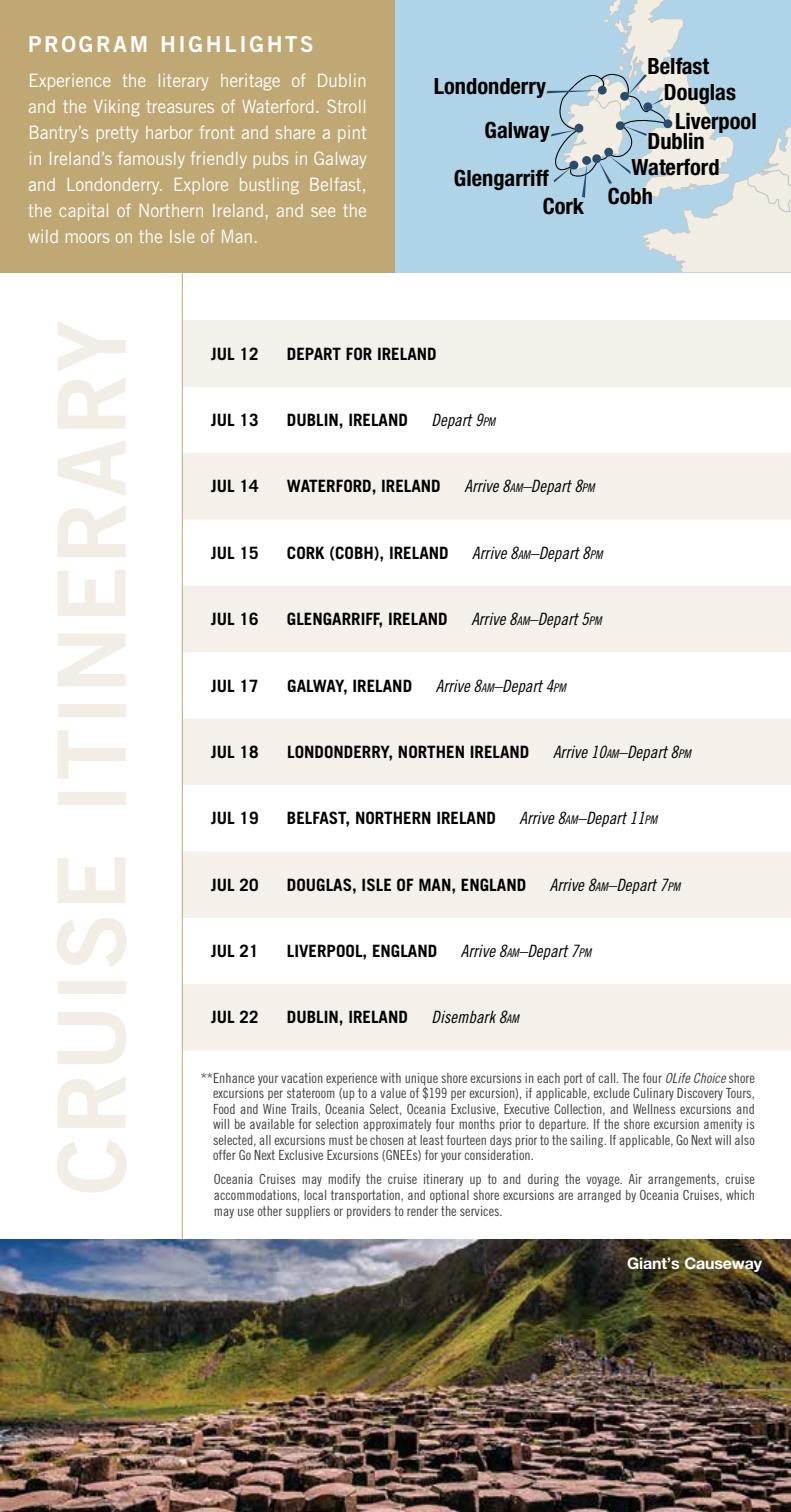
<style>
.page{position:relative;width:791px;height:1512px;background:#fff}
.page>*{position:absolute;margin:0;border:0;box-sizing:border-box;transform-origin:0 0}
.t1{font:94px "Trade Gothic LT Std Bd 2";letter-spacing:.02em;color:#f2eee5}
.t2{font:700 condensed 22.4px/28.6px "Helvetica Neue LT Std";color:#000}
.t3{font:22px "Trade Gothic LT Std Bd 2";letter-spacing:.12em;color:#fff}
.t4{font:18.4px/26px "Trade Gothic LT Std";letter-spacing:-.01em;color:#fff;text-align:justify;scale:.96 1}
.t5{font:700 17px "Trade Gothic LT Std";color:#000}
.t6{font:17px "Trade Gothic LT Std Cn 18 Obl";color:#000}
.t7{font:700 16px "Helvetica Neue LT Std";letter-spacing:-.01em;color:#fff}
.t8{font:14px/15.4px "Trade Gothic LT Std Cn 18";color:#414042;text-align:justify}
.s1{font-size:11.8px}
.s2{font-family:"Trade Gothic LT Std Cn 18 Obl"}
</style>
<div class="page">
<div style="left:0;top:0;width:395px;height:272px;background:#bfa874"></div>
<div style="left:182px;top:320px;width:608px;height:67px;background:#f4f1ea"></div>
<svg style="left:183px;top:453px;width:607px;height:598px;fill:#f5f1ea"></svg>
<hr style="left:182px;top:272px;width:1px;height:1240px;background:#bfa874">
<img style="left:0;top:1240px;width:790px;height:272px">
<div style="left:395px;top:0;width:395px;height:272px;background:#afd4e7"></div>
<svg style="left:546px;top:0;width:244px;height:272px"></svg>
<div style="left:663px;top:119px;width:8px;height:9px;background:#294c6a;border-radius:50%"></div>
<h3 class="t3" style="left:28px;top:30px;width:287px">PROGRAM HIGHLIGHTS</h3>
<p class="t4" style="left:28px;top:67px;width:354px">Experience the literary heritage of Dublin and the Viking treasures of Waterford. Stroll Bantry’s pretty harbor front and share a pint in Ireland’s famously friendly pubs in Galway and Londonderry. Explore bustling Belfast, the capital of Northern Ireland, and see the wild moors on the Isle of Man.</p>
<h2 class="t2" style="left:647px;top:51px;width:63px">Belfast</h2>
<h2 class="t2" style="left:433px;top:72px;width:114px">Londonderry</h2>
<h2 class="t2" style="left:674px;top:77px;width:83px;line-height:29.6px;text-indent:-11px">Douglas<br>Liverpool</h2>
<h2 class="t2" style="left:484px;top:115px;width:67px">Galway</h2>
<h2 class="t2" style="left:647px;top:127px;width:59px">Dublin</h2>
<h2 class="t2" style="left:542px;top:163px;width:43px;text-indent:-89px">Glengarriff<br>Cork</h2>
<h2 class="t2" style="left:631px;top:153px;width:89px">Waterford</h2>
<h2 class="t2" style="left:607px;top:182px;width:47px">Cobh</h2>
<h1 class="t1" style="left:34px;top:1195px;width:877px;rotate:-90deg">CRUISE ITINERARY</h1>
<p class="t5" style="left:211px;top:343px;width:49px">JUL 12</p>
<p class="t5" style="left:287px;top:343px;width:151px">DEPART FOR IRELAND</p>
<p class="t5" style="left:211px;top:410px;width:49px">JUL 13</p>
<p class="t5" style="left:287px;top:410px;width:122px">DUBLIN, IRELAND</p>
<p class="t6" style="left:431px;top:410px;width:65px">Depart 9<span class="s1">PM</span></p>
<p class="t5" style="left:211px;top:476px;width:49px">JUL 14</p>
<p class="t5" style="left:287px;top:476px;width:155px">WATERFORD, IRELAND</p>
<p class="t6" style="left:464px;top:476px;width:131px">Arrive 8<span class="s1">AM</span>–Depart 8<span class="s1">PM</span></p>
<p class="t5" style="left:211px;top:542px;width:49px">JUL 15</p>
<p class="t5" style="left:287px;top:542px;width:163px">CORK (COBH), IRELAND</p>
<p class="t6" style="left:472px;top:543px;width:131px">Arrive 8<span class="s1">AM</span>–Depart 8<span class="s1">PM</span></p>
<p class="t5" style="left:211px;top:609px;width:49px">JUL 16</p>
<p class="t5" style="left:287px;top:609px;width:162px">GLENGARRIFF, IRELAND</p>
<p class="t6" style="left:471px;top:609px;width:131px">Arrive 8<span class="s1">AM</span>–Depart 5<span class="s1">PM</span></p>
<p class="t5" style="left:211px;top:675px;width:49px">JUL 17</p>
<p class="t5" style="left:287px;top:675px;width:126px">GALWAY, IRELAND</p>
<p class="t6" style="left:435px;top:675px;width:131px">Arrive 8<span class="s1">AM</span>–Depart 4<span class="s1">PM</span></p>
<p class="t5" style="left:211px;top:741px;width:49px">JUL 18</p>
<p class="t5" style="left:287px;top:741px;width:243px">LONDONDERRY, NORTHEN IRELAND</p>
<p class="t6" style="left:552px;top:742px;width:139px">Arrive 10<span class="s1">AM</span>–Depart 8<span class="s1">PM</span></p>
<p class="t5" style="left:211px;top:808px;width:49px">JUL 19</p>
<p class="t5" style="left:287px;top:808px;width:210px">BELFAST, NORTHERN IRELAND</p>
<p class="t6" style="left:519px;top:808px;width:139px">Arrive 8<span class="s1">AM</span>–Depart 11<span class="s1">PM</span></p>
<p class="t5" style="left:211px;top:874px;width:49px">JUL 20</p>
<p class="t5" style="left:287px;top:874px;width:241px">DOUGLAS, ISLE OF MAN, ENGLAND</p>
<p class="t6" style="left:549px;top:875px;width:131px">Arrive 8<span class="s1">AM</span>–Depart 7<span class="s1">PM</span></p>
<p class="t5" style="left:211px;top:941px;width:49px">JUL 21</p>
<p class="t5" style="left:287px;top:941px;width:152px">LIVERPOOL, ENGLAND</p>
<p class="t6" style="left:460px;top:941px;width:131px">Arrive 8<span class="s1">AM</span>–Depart 7<span class="s1">PM</span></p>
<p class="t5" style="left:211px;top:1007px;width:49px">JUL 22</p>
<p class="t5" style="left:287px;top:1007px;width:122px">DUBLIN, IRELAND</p>
<p class="t6" style="left:431px;top:1007px;width:89px">Disembark 8<span class="s1">AM</span></p>
<p class="t8" style="left:213px;top:1070px;width:543px;text-indent:-12px">**Enhance your vacation experience with unique shore excursions in each port of call. The four <span class="s2">OLife Choice</span> shore excursions per stateroom (up to a value of $199 per excursion), if applicable, exclude Culinary Discovery Tours, Food and Wine Trails, Oceania Select, Oceania Exclusive, Executive Collection, and Wellness excursions and will be available for selection approximately four months prior to departure. If the shore excursion amenity is selected, all excursions must be chosen at least fourteen days prior to the sailing. If applicable, Go Next will also offer Go Next Exclusive Excursions (GNEEs) for your consideration.</p>
<p class="t8" style="left:214px;top:1170px;width:542px;line-height:16px">Oceania Cruises may modify the cruise itinerary up to and during the voyage. Air arrangements, cruise accommodations, local transportation, and optional shore excursions are arranged by Oceania Cruises, which</p>
<p class="t8" style="left:214px;top:1203px;width:290px">may use other suppliers or providers to render the services.</p>
<p class="t7" style="left:626px;top:1253px;width:136px">Giant’s Causeway</p>
</div>
